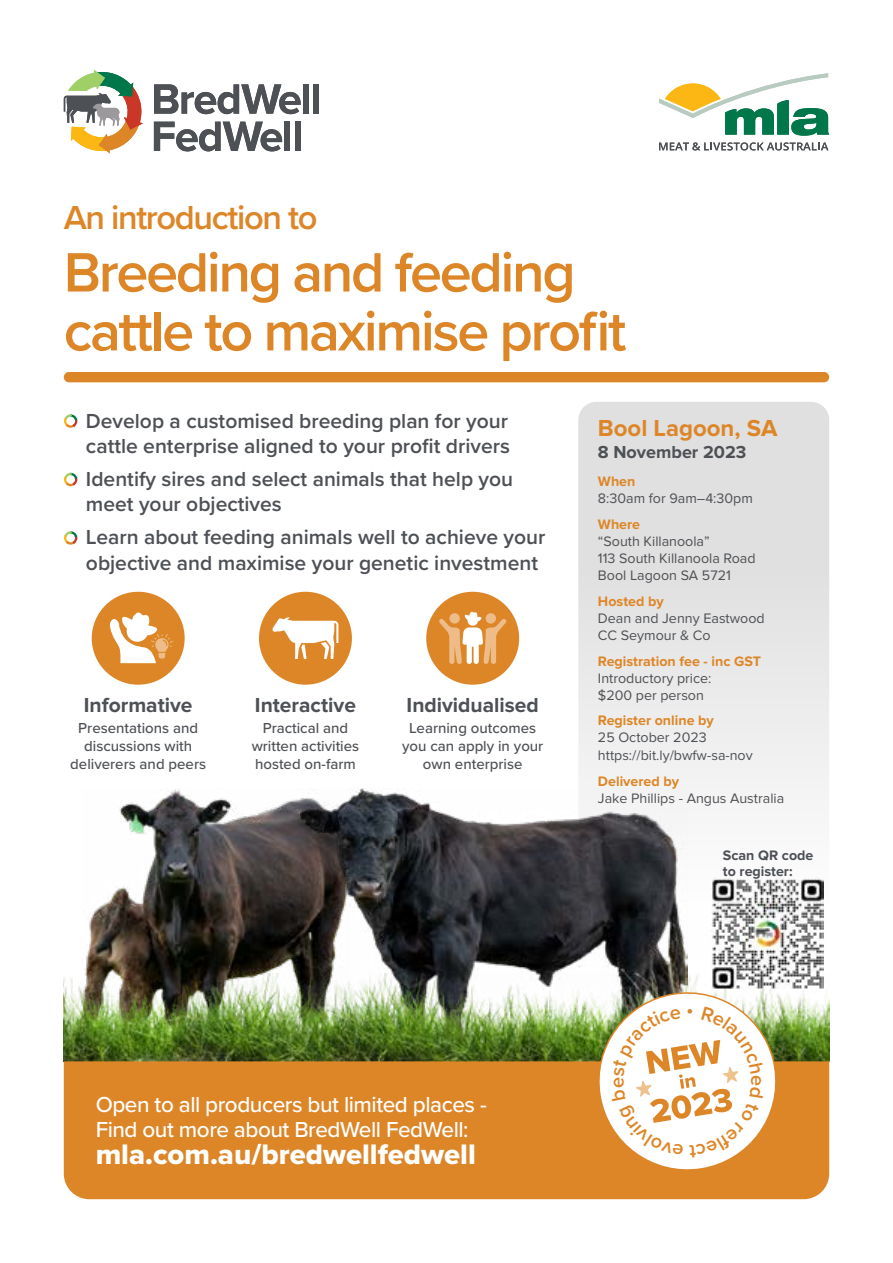
<style>
.page{position:relative;width:893px;height:1263px;background:#fff}
.page>*{position:absolute;margin:0;border:0;box-sizing:border-box;transform-origin:0 0}
.t1{font:600 57.45px/58.9px "Proxima Nova";letter-spacing:-.04em;color:#dd8628}
.t2{font:600 34.5px "Proxima Nova";letter-spacing:-.04em;color:#dd8628}
.t3{font:29.25px "Proxima Nova Extrabld";color:#fff}
.t4{font:700 24px "Proxima Nova";color:#dd8628}
.t5{font:500 22.5px/25.5px "Proxima Nova";letter-spacing:-.02em;color:#fff}
.t6{font:600 21px/25.2px "Proxima Nova";color:#4d5054}
.t7{font:700 21px "Proxima Nova";color:#4d5054}
.t8{font:700 18px "Proxima Nova";color:#4d5054}
.t9{font:500 15px/18px "Proxima Nova";color:#4d5054;text-align:center}
.t10{font:14.25px/17.1px "Proxima Nova";color:#4d5054}
.t11{font:700 14.25px "Proxima Nova";color:#dd8628}
.t12{font:700 14.25px/16.5px "Proxima Nova";color:#4d5054}
</style>
<div class="page">
<div style="left:578px;top:402px;width:251px;height:559px;background:linear-gradient(to bottom,#dad9d9,#fff);border-radius:18px"></div>
<img style="left:84px;top:789px;width:217px;height:185px">
<img style="left:301px;top:789px;width:386px;height:185px">
<img style="left:64px;top:974px;width:765px;height:87px">
<svg style="left:659px;top:73px;width:170px;height:63px"></svg>
<svg style="left:659px;top:142px;width:169px;height:8px"></svg>
<div style="left:92px;top:592px;width:93px;height:93px;background:#dd8628;border-radius:50%"></div>
<div style="left:259px;top:592px;width:93px;height:93px;background:#dd8628;border-radius:50%"></div>
<svg style="left:272px;top:617px;width:66px;height:42px"></svg>
<div style="left:426px;top:592px;width:93px;height:93px;background:#dd8628;border-radius:50%"></div>
<svg style="left:439px;top:612px;width:67px;height:52px"></svg>
<svg style="left:110px;top:612px;width:63px;height:51px"></svg>
<div style="left:64px;top:1061px;width:765px;height:138px;background:#dd8628"></div>
<img style="left:712px;top:877px;width:111px;height:112px">
<svg style="left:154px;top:122px;width:128px;height:29px"></svg>
<div style="left:284px;top:122px;width:6px;height:29px;background:#4d5054"></div>
<div style="left:295px;top:122px;width:5px;height:29px;background:#4d5054"></div>
<svg style="left:154px;top:84px;width:147px;height:30px"></svg>
<div style="left:303px;top:84px;width:6px;height:30px;background:#4d5054"></div>
<div style="left:313px;top:84px;width:6px;height:30px;background:#4d5054"></div>
<svg style="left:64px;top:70px;width:79px;height:83px"></svg>
<div style="left:64px;top:372px;width:765px;height:10px;background:#dd8628;border-radius:5px"></div>
<svg style="left:64px;top:414px;width:13px;height:14px"></svg>
<svg style="left:64px;top:472px;width:13px;height:14px"></svg>
<svg style="left:64px;top:531px;width:13px;height:14px"></svg>
<svg style="left:592px;top:986px;width:190px;height:190px"></svg>
<h2 class="t2" style="left:64px;top:192px;width:255px">An introduction to</h2>
<h1 class="t1" style="left:64px;top:241px;width:564px">Breeding and feeding cattle to maximise profit</h1>
<p class="t6" style="left:86px;top:407px;width:426px">Develop a customised breeding plan for your cattle enterprise aligned to your profit drivers</p>
<p class="t6" style="left:86px;top:466px;width:429px">Identify sires and select animals that help you meet your objectives</p>
<p class="t6" style="left:86px;top:524px;width:461px">Learn about feeding animals well to achieve your objective and maximise your genetic investment</p>
<p class="t7" style="left:84px;top:693px;width:110px">Informative</p>
<p class="t9" style="left:70px;top:718px;width:137px">Presentations and discussions with deliverers and peers</p>
<p class="t7" style="left:255px;top:693px;width:103px">Interactive</p>
<p class="t9" style="left:252px;top:718px;width:109px">Practical and written activities hosted on-farm</p>
<p class="t7" style="left:407px;top:693px;width:134px">Individualised</p>
<p class="t9" style="left:402px;top:718px;width:143px">Learning outcomes you can apply in your own enterprise</p>
<p class="t4" style="left:598px;top:414px;width:181px">Bool Lagoon, SA</p>
<p class="t8" style="left:598px;top:442px;width:150px">8 November 2023</p>
<p class="t11" style="left:598px;top:473px;width:39px">When</p>
<p class="t10" style="left:598px;top:490px;width:156px">8:30am for 9am–4:30pm</p>
<p class="t11" style="left:598px;top:516px;width:44px">Where</p>
<p class="t10" style="left:598px;top:533px;width:159px">“South Killanoola”<br>113 South Killanoola Road<br>Bool Lagoon SA 5721</p>
<p class="t11" style="left:598px;top:593px;width:67px">Hosted by</p>
<p class="t10" style="left:598px;top:610px;width:168px">Dean and Jenny Eastwood<br>CC Seymour &amp; Co</p>
<p class="t11" style="left:598px;top:653px;width:165px">Registration fee - inc GST</p>
<p class="t10" style="left:598px;top:670px;width:115px">Introductory price: $200 per person</p>
<p class="t11" style="left:598px;top:712px;width:117px">Register online by</p>
<p class="t10" style="left:598px;top:729px;width:156px">25 October 2023 https://bit.ly/bwfw-sa-nov</p>
<p class="t11" style="left:598px;top:773px;width:83px">Delivered by</p>
<p class="t10" style="left:598px;top:790px;width:188px">Jake Phillips - Angus Australia</p>
<p class="t12" style="left:723px;top:847px;width:92px">Scan QR code to register:</p>
<p class="t5" style="left:96px;top:1091px;width:393px">Open to all producers but limited places -<br>Find out more about BredWell FedWell:</p>
<h3 class="t3" style="left:96px;top:1132px;width:382px">mla.com.au/bredwellfedwell</h3>
</div>
